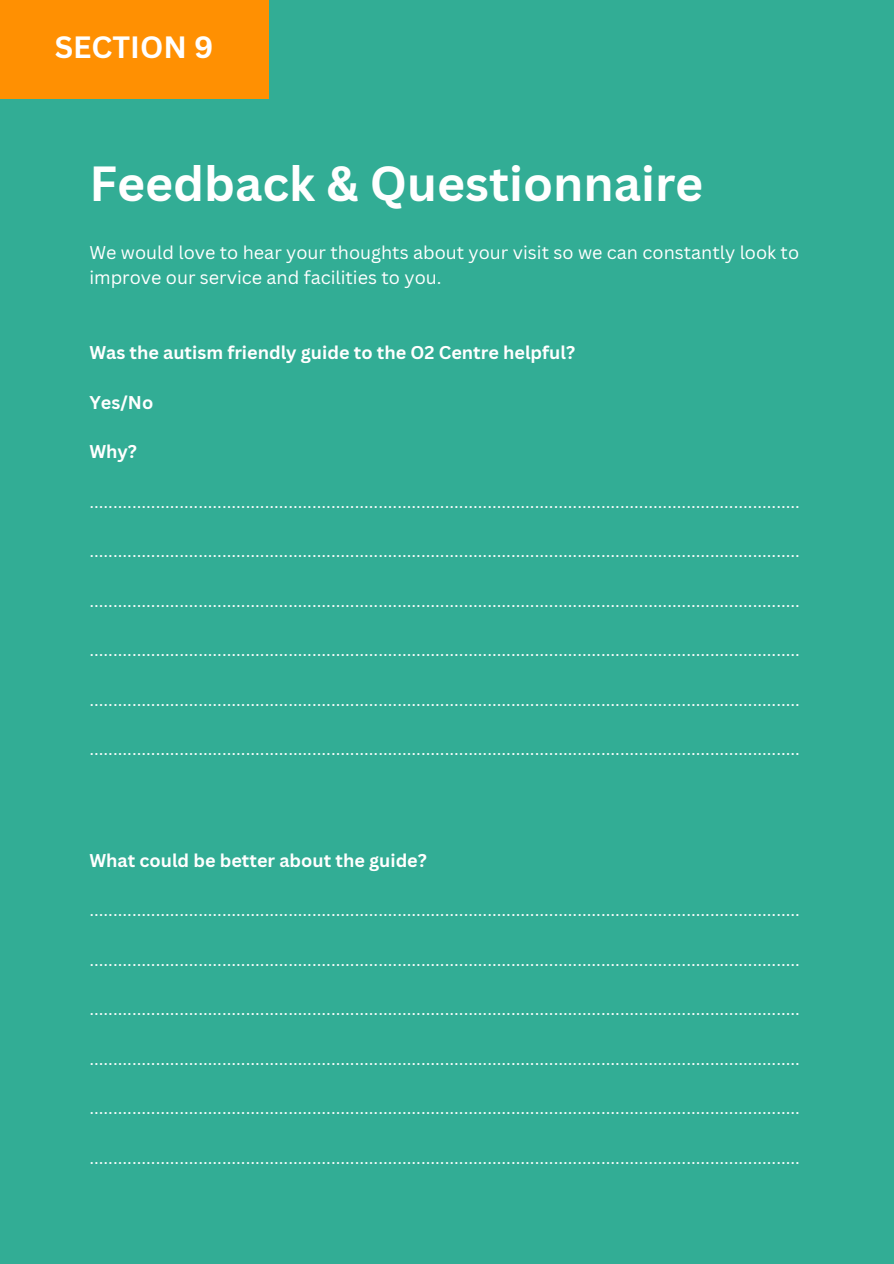
<style>
.page{position:relative;width:894px;height:1264px;background:#fff}
.page>*{position:absolute;margin:0;border:0;box-sizing:border-box;transform-origin:0 0}
.t1{font:700 48px "Canva Sans";color:#fff}
.t2{font:700 30px "Canva Sans";color:#fff}
.t3{font:18px/24.8px "Canva Sans";color:#fff}
.t4{font:700 18px "Canva Sans";color:#fff}
</style>
<div class="page">
<div style="left:0;top:0;width:893px;height:1263px;background:#32ad95"></div>
<div style="left:0;top:0;width:268px;height:99px;background:#ff9002"></div>
<h2 class="t2" style="left:55px;top:26px;width:160px">SECTION 9</h2>
<h1 class="t1" style="left:89px;top:149px;width:615px">Feedback &amp; Questionnaire</h1>
<p class="t3" style="left:89px;top:239px;width:711px">We would love to hear your thoughts about your visit so we can constantly look to improve our service and facilities to you.</p>
<h3 class="t4" style="left:89px;top:340px;width:487px">Was the autism friendly guide to the O2 Centre helpful?</h3>
<h3 class="t4" style="left:89px;top:389px;width:65px">Yes/No</h3>
<h3 class="t4" style="left:89px;top:439px;width:49px">Why?</h3>
<p class="t3" style="left:89px;top:488px;width:712px">......................................................................................................................................................</p>
<p class="t3" style="left:89px;top:538px;width:712px">......................................................................................................................................................</p>
<p class="t3" style="left:89px;top:587px;width:712px">......................................................................................................................................................</p>
<p class="t3" style="left:89px;top:637px;width:712px">......................................................................................................................................................</p>
<p class="t3" style="left:89px;top:686px;width:712px">......................................................................................................................................................</p>
<p class="t3" style="left:89px;top:736px;width:712px">......................................................................................................................................................</p>
<h3 class="t4" style="left:89px;top:847px;width:339px">What could be better about the guide?</h3>
<p class="t3" style="left:89px;top:896px;width:712px">......................................................................................................................................................</p>
<p class="t3" style="left:89px;top:946px;width:712px">......................................................................................................................................................</p>
<p class="t3" style="left:89px;top:995px;width:712px">......................................................................................................................................................</p>
<p class="t3" style="left:89px;top:1045px;width:712px">......................................................................................................................................................</p>
<p class="t3" style="left:89px;top:1094px;width:712px">......................................................................................................................................................</p>
<p class="t3" style="left:89px;top:1144px;width:712px">......................................................................................................................................................</p>
</div>
